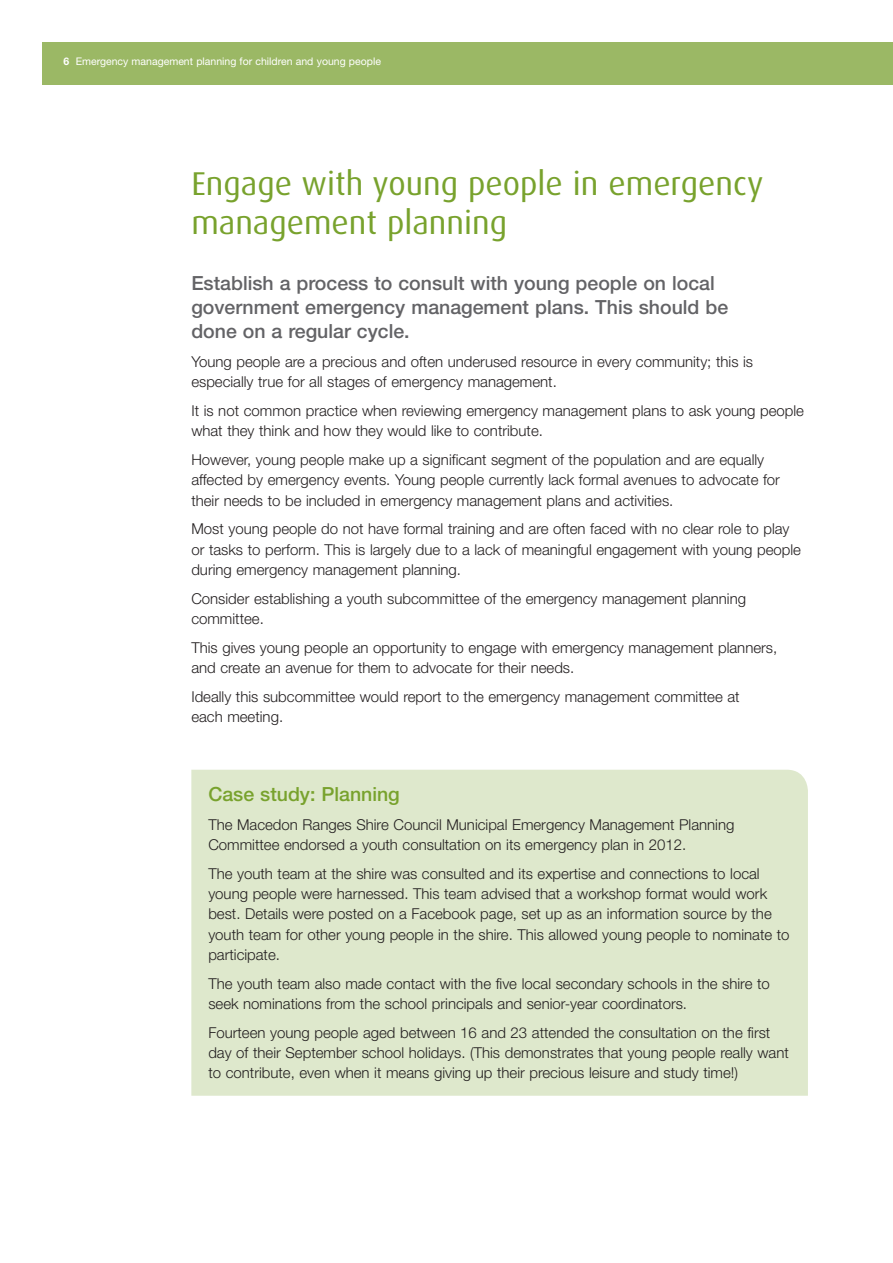
<style>
.page{position:relative;width:893px;height:1263px;background:#fff}
.page>*{position:absolute;margin:0;border:0;box-sizing:border-box;transform-origin:0 0}
.t1{font:33px/39px "Dax OT";color:#78a22d}
.t2{font:500 19.5px/24px "Helvetica Neue LT Std";color:#636366}
.t3{font:500 19.5px "Helvetica Neue LT Std";color:#78a22d}
.t4{font:300 15px/20.2px "Helvetica Neue LT Std";color:#231f20}
.t5{font:10.5px "Helvetica Neue LT Std";color:#fff}
.s1{font-weight:700}
</style>
<div class="page">
<div style="left:43px;top:43px;width:850px;height:42px;background:#9bb865"></div>
<div style="left:191px;top:770px;width:617px;height:326px;background:#dee8cc"></div>
<p class="t5" style="left:64px;top:55px;width:319px"><span class="s1">6</span> Emergency management planning for children and young people</p>
<h1 class="t1" style="left:191px;top:164px;width:574px">Engage with young people in emergency management planning</h1>
<h2 class="t2" style="left:191px;top:271px;width:538px">Establish a process to consult with young people on local government emergency management plans. This should be done on a regular cycle.</h2>
<p class="t4" style="left:191px;top:351px;width:563px">Young people are a precious and often underused resource in every community; this is especially true for all stages of emergency management.</p>
<p class="t4" style="left:191px;top:400px;width:614px">It is not common practice when reviewing emergency management plans to ask young people what they think and how they would like to contribute.</p>
<p class="t4" style="left:191px;top:449px;width:590px">However, young people make up a significant segment of the population and are equally affected by emergency events. Young people currently lack formal avenues to advocate for their needs to be included in emergency management plans and activities.</p>
<p class="t4" style="left:191px;top:519px;width:611px">Most young people do not have formal training and are often faced with no clear role to play or tasks to perform. This is largely due to a lack of meaningful engagement with young people during emergency management planning.</p>
<p class="t4" style="left:191px;top:588px;width:556px">Consider establishing a youth subcommittee of the emergency management planning committee.</p>
<p class="t4" style="left:191px;top:637px;width:587px">This gives young people an opportunity to engage with emergency management planners, and create an avenue for them to advocate for their needs.</p>
<p class="t4" style="left:191px;top:686px;width:550px">Ideally this subcommittee would report to the emergency management committee at each meeting.</p>
<h2 class="t3" style="left:208px;top:782px;width:193px">Case study: Planning</h2>
<p class="t4" style="left:208px;top:814px;width:528px">The Macedon Ranges Shire Council Municipal Emergency Management Planning<br>Committee endorsed a youth consultation on its emergency plan in 2012.</p>
<p class="t4" style="left:208px;top:863px;width:583px">The youth team at the shire was consulted and its expertise and connections to local young people were harnessed. This team advised that a workshop format would work best. Details were posted on a Facebook page, set up as an information source by the youth team for other young people in the shire. This allowed young people to nominate to participate.</p>
<p class="t4" style="left:208px;top:973px;width:563px">The youth team also made contact with the five local secondary schools in the shire to seek nominations from the school principals and senior-year coordinators.</p>
<p class="t4" style="left:208px;top:1022px;width:582px">Fourteen young people aged between 16 and 23 attended the consultation on the first day of their September school holidays. (This demonstrates that young people really want to contribute, even when it means giving up their precious leisure and study time!)</p>
</div>
